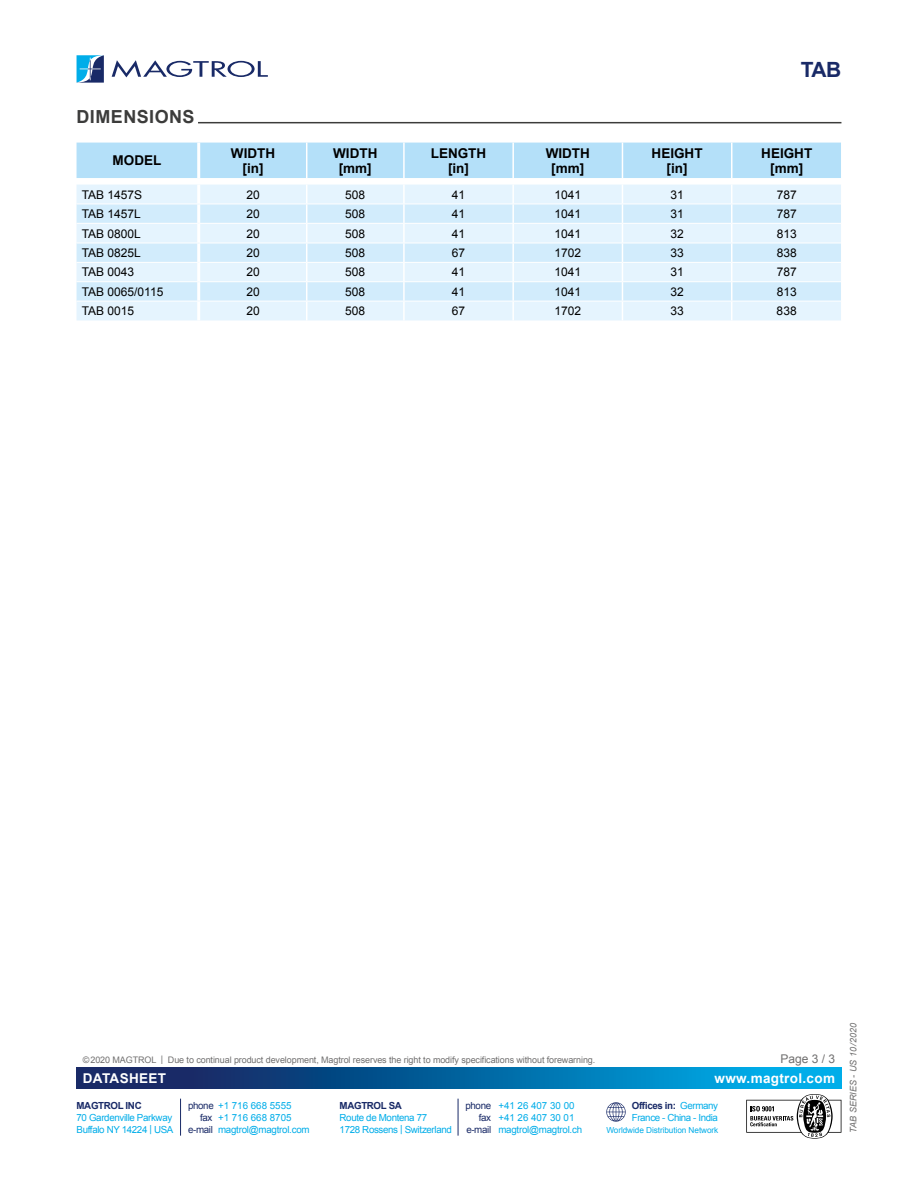
<style>
.page{position:relative;width:918px;height:1188px;background:#fff}
.page>*{position:absolute;margin:0;border:0;box-sizing:border-box;transform-origin:0 0}
.t1{font:700 21px "Arial";color:#192a67}
.t2{font:700 18px "Arial";letter-spacing:.025em;color:#3c3c3b}
.t3{font:700 13.5px/15px "Arial";color:#000;text-align:center}
.t4{font:700 13.5px "Arial";letter-spacing:.025em;color:#fff}
.t5{font:12px "Arial";color:#000}
.t6{font:12px "Arial";color:#706f6f}
.t7{font:9.75px/12px "Arial";letter-spacing:-.035em;color:#00ade9}
.t8{font:9.75px "Arial";color:#00ade9}
.t9{font:700 9.75px "Arial";letter-spacing:-.035em;color:#192a67}
.t10{font:9px "Arial";letter-spacing:-.01em;color:#706f6f}
.t11{font:italic 9px "Arial";letter-spacing:-.005em;color:#706f6f}
.t12{font:8.25px "Arial";letter-spacing:-.01em;color:#00ade9}
.s1{font-weight:700;color:#192a67}
.s2{color:#192a67}
</style>
<div class="page">
<svg style="left:77px;top:1067px;width:764px;height:22px;background:#0665a1"></svg>
<hr style="left:180px;top:1099px;width:1px;height:37px;background:#192a67">
<hr style="left:458px;top:1099px;width:1px;height:37px;background:#192a67">
<svg style="left:606px;top:1102px;width:20px;height:20px"></svg>
<svg style="left:112px;top:60px;width:156px;height:17px"></svg>
<svg style="left:77px;top:55px;width:27px;height:28px"></svg>
<svg style="left:746px;top:1094px;width:95px;height:45px"></svg>
<hr style="left:198px;top:122px;width:643px;height:1px;background:#3c3c3b">
<div style="left:77px;top:143px;width:764px;height:35px;background:#b4e0f9"></div>
<div style="left:77px;top:185px;width:764px;height:135px;background:#e5f4fe"></div>
<svg style="left:77px;top:205px;width:764px;height:96px;background:#daeffc"></svg>
<hr style="left:197px;top:143px;width:3px;height:35px;background:#fff">
<hr style="left:197px;top:185px;width:3px;height:19px;background:#fff">
<hr style="left:197px;top:204px;width:3px;height:19px;background:#fff">
<hr style="left:197px;top:224px;width:3px;height:19px;background:#fff">
<hr style="left:197px;top:243px;width:3px;height:19px;background:#fff">
<hr style="left:197px;top:263px;width:3px;height:18px;background:#fff">
<hr style="left:197px;top:282px;width:3px;height:19px;background:#fff">
<hr style="left:197px;top:301px;width:3px;height:19px;background:#fff">
<hr style="left:306px;top:143px;width:1px;height:35px;background:#fff">
<hr style="left:403px;top:143px;width:2px;height:35px;background:#fff">
<hr style="left:512px;top:143px;width:2px;height:35px;background:#fff">
<hr style="left:622px;top:143px;width:1px;height:35px;background:#fff">
<hr style="left:731px;top:143px;width:1px;height:35px;background:#fff">
<svg style="left:306px;top:185px;width:1px;height:135px"></svg>
<svg style="left:403px;top:185px;width:2px;height:135px"></svg>
<svg style="left:512px;top:185px;width:2px;height:135px"></svg>
<svg style="left:622px;top:185px;width:1px;height:135px"></svg>
<svg style="left:731px;top:185px;width:1px;height:135px"></svg>
<hr style="left:77px;top:204px;width:122px;height:1px;background:#fff">
<hr style="left:199px;top:204px;width:108px;height:1px;background:#fff">
<hr style="left:307px;top:204px;width:97px;height:1px;background:#fff">
<hr style="left:404px;top:204px;width:109px;height:1px;background:#fff">
<hr style="left:513px;top:204px;width:109px;height:1px;background:#fff">
<hr style="left:622px;top:204px;width:110px;height:1px;background:#fff">
<hr style="left:732px;top:204px;width:109px;height:1px;background:#fff">
<hr style="left:77px;top:223px;width:122px;height:1px;background:#fff">
<hr style="left:199px;top:223px;width:108px;height:1px;background:#fff">
<hr style="left:307px;top:223px;width:97px;height:1px;background:#fff">
<hr style="left:404px;top:223px;width:109px;height:1px;background:#fff">
<hr style="left:513px;top:223px;width:109px;height:1px;background:#fff">
<hr style="left:622px;top:223px;width:110px;height:1px;background:#fff">
<hr style="left:732px;top:223px;width:109px;height:1px;background:#fff">
<hr style="left:77px;top:243px;width:122px;height:1px;background:#fff">
<hr style="left:199px;top:243px;width:108px;height:1px;background:#fff">
<hr style="left:307px;top:243px;width:97px;height:1px;background:#fff">
<hr style="left:404px;top:243px;width:109px;height:1px;background:#fff">
<hr style="left:513px;top:243px;width:109px;height:1px;background:#fff">
<hr style="left:622px;top:243px;width:110px;height:1px;background:#fff">
<hr style="left:732px;top:243px;width:109px;height:1px;background:#fff">
<hr style="left:77px;top:262px;width:122px;height:1px;background:#fff">
<hr style="left:199px;top:262px;width:108px;height:1px;background:#fff">
<hr style="left:307px;top:262px;width:97px;height:1px;background:#fff">
<hr style="left:404px;top:262px;width:109px;height:1px;background:#fff">
<hr style="left:513px;top:262px;width:109px;height:1px;background:#fff">
<hr style="left:622px;top:262px;width:110px;height:1px;background:#fff">
<hr style="left:732px;top:262px;width:109px;height:1px;background:#fff">
<hr style="left:77px;top:281px;width:122px;height:1px;background:#fff">
<hr style="left:199px;top:281px;width:108px;height:1px;background:#fff">
<hr style="left:307px;top:281px;width:97px;height:1px;background:#fff">
<hr style="left:404px;top:281px;width:109px;height:1px;background:#fff">
<hr style="left:513px;top:281px;width:109px;height:1px;background:#fff">
<hr style="left:622px;top:281px;width:110px;height:1px;background:#fff">
<hr style="left:732px;top:281px;width:109px;height:1px;background:#fff">
<hr style="left:77px;top:301px;width:122px;height:1px;background:#fff">
<hr style="left:199px;top:301px;width:108px;height:1px;background:#fff">
<hr style="left:307px;top:301px;width:97px;height:1px;background:#fff">
<hr style="left:404px;top:301px;width:109px;height:1px;background:#fff">
<hr style="left:513px;top:301px;width:109px;height:1px;background:#fff">
<hr style="left:622px;top:301px;width:110px;height:1px;background:#fff">
<hr style="left:732px;top:301px;width:109px;height:1px;background:#fff">
<h1 class="t1" style="left:801px;top:55px;width:42px">TAB</h1>
<h2 class="t2" style="left:77px;top:105px;width:120px">DIMENSIONS</h2>
<p class="t3" style="left:113px;top:153px;width:50px">MODEL</p>
<p class="t3" style="left:231px;top:146px;width:46px">WIDTH [in]</p>
<p class="t3" style="left:333px;top:146px;width:46px">WIDTH [mm]</p>
<p class="t3" style="left:431px;top:146px;width:57px">LENGTH [in]</p>
<p class="t3" style="left:546px;top:146px;width:46px">WIDTH [mm]</p>
<p class="t3" style="left:652px;top:146px;width:53px">HEIGHT [in]</p>
<p class="t3" style="left:761px;top:146px;width:53px">HEIGHT [mm]</p>
<p class="t5" style="left:82px;top:187px;width:62px">TAB 1457S</p>
<p class="t5" style="left:246px;top:187px;width:15px">20</p>
<p class="t5" style="left:345px;top:187px;width:22px">508</p>
<p class="t5" style="left:452px;top:187px;width:15px">41</p>
<p class="t5" style="left:554px;top:187px;width:28px">1041</p>
<p class="t5" style="left:670px;top:187px;width:15px">31</p>
<p class="t5" style="left:777px;top:187px;width:22px">787</p>
<p class="t5" style="left:82px;top:206px;width:61px">TAB 1457L</p>
<p class="t5" style="left:246px;top:206px;width:15px">20</p>
<p class="t5" style="left:345px;top:206px;width:22px">508</p>
<p class="t5" style="left:452px;top:206px;width:15px">41</p>
<p class="t5" style="left:554px;top:206px;width:28px">1041</p>
<p class="t5" style="left:670px;top:206px;width:15px">31</p>
<p class="t5" style="left:777px;top:206px;width:22px">787</p>
<p class="t5" style="left:82px;top:225px;width:61px">TAB 0800L</p>
<p class="t5" style="left:246px;top:225px;width:15px">20</p>
<p class="t5" style="left:345px;top:225px;width:22px">508</p>
<p class="t5" style="left:452px;top:225px;width:15px">41</p>
<p class="t5" style="left:554px;top:225px;width:28px">1041</p>
<p class="t5" style="left:670px;top:225px;width:15px">32</p>
<p class="t5" style="left:777px;top:225px;width:22px">813</p>
<p class="t5" style="left:82px;top:245px;width:61px">TAB 0825L</p>
<p class="t5" style="left:246px;top:245px;width:15px">20</p>
<p class="t5" style="left:345px;top:245px;width:22px">508</p>
<p class="t5" style="left:452px;top:245px;width:15px">67</p>
<p class="t5" style="left:554px;top:245px;width:28px">1702</p>
<p class="t5" style="left:670px;top:245px;width:15px">33</p>
<p class="t5" style="left:777px;top:245px;width:22px">838</p>
<p class="t5" style="left:82px;top:264px;width:54px">TAB 0043</p>
<p class="t5" style="left:246px;top:264px;width:15px">20</p>
<p class="t5" style="left:345px;top:264px;width:22px">508</p>
<p class="t5" style="left:452px;top:264px;width:15px">41</p>
<p class="t5" style="left:554px;top:264px;width:28px">1041</p>
<p class="t5" style="left:670px;top:264px;width:15px">31</p>
<p class="t5" style="left:777px;top:264px;width:22px">787</p>
<p class="t5" style="left:82px;top:284px;width:83px">TAB 0065/0115</p>
<p class="t5" style="left:246px;top:284px;width:15px">20</p>
<p class="t5" style="left:345px;top:284px;width:22px">508</p>
<p class="t5" style="left:452px;top:284px;width:15px">41</p>
<p class="t5" style="left:554px;top:284px;width:28px">1041</p>
<p class="t5" style="left:670px;top:284px;width:15px">32</p>
<p class="t5" style="left:777px;top:284px;width:22px">813</p>
<p class="t5" style="left:82px;top:303px;width:54px">TAB 0015</p>
<p class="t5" style="left:246px;top:303px;width:15px">20</p>
<p class="t5" style="left:345px;top:303px;width:22px">508</p>
<p class="t5" style="left:452px;top:303px;width:15px">67</p>
<p class="t5" style="left:554px;top:303px;width:28px">1702</p>
<p class="t5" style="left:670px;top:303px;width:15px">33</p>
<p class="t5" style="left:777px;top:303px;width:22px">838</p>
<p class="t10" style="left:83px;top:1054px;width:514px">©2020 MAGTROL | Due to continual product development, Magtrol reserves the right to modify specifications without forewarning.</p>
<p class="t6" style="left:780px;top:1051px;width:56px">Page 3 / 3</p>
<p class="t7" style="left:632px;top:1101px;width:88px;line-height:11.2px"><span class="s1">Offices in:</span> Germany<br>France - China - India</p>
<p class="t12" style="left:606px;top:1124px;width:114px">Worldwide Distribution Network</p>
<p class="t4" style="left:83px;top:1069px;width:85px">DATASHEET</p>
<p class="t4" style="left:715px;top:1069px;width:122px">www.magtrol.com</p>
<p class="t9" style="left:77px;top:1099px;width:67px">MAGTROL INC</p>
<p class="t7" style="left:77px;top:1111px;width:98px">70 Gardenville Parkway<br>Buffalo NY 14224 | USA</p>
<p class="t9" style="left:340px;top:1099px;width:64px">MAGTROL SA</p>
<p class="t7" style="left:340px;top:1111px;width:114px">Route de Montena 77<br>1728 Rossens | Switzerland</p>
<p class="t8" style="left:188px;top:1099px;width:105px"><span class="s2">phone</span> +1 716 668 5555</p>
<p class="t8" style="left:200px;top:1111px;width:93px"><span class="s2">fax</span> +1 716 668 8705</p>
<p class="t7" style="left:188px;top:1123px;width:123px"><span class="s2">e-mail</span> magtrol@magtrol.com</p>
<p class="t8" style="left:465px;top:1099px;width:111px"><span class="s2">phone</span> +41 26 407 30 00</p>
<p class="t8" style="left:479px;top:1111px;width:97px"><span class="s2">fax</span> +41 26 407 30 01</p>
<p class="t7" style="left:466px;top:1123px;width:117px"><span class="s2">e-mail</span> magtrol@magtrol.ch</p>
<p class="t11" style="left:848px;top:1133px;width:112px;rotate:-90deg">TAB SERIES - US 10/2020</p>
</div>
